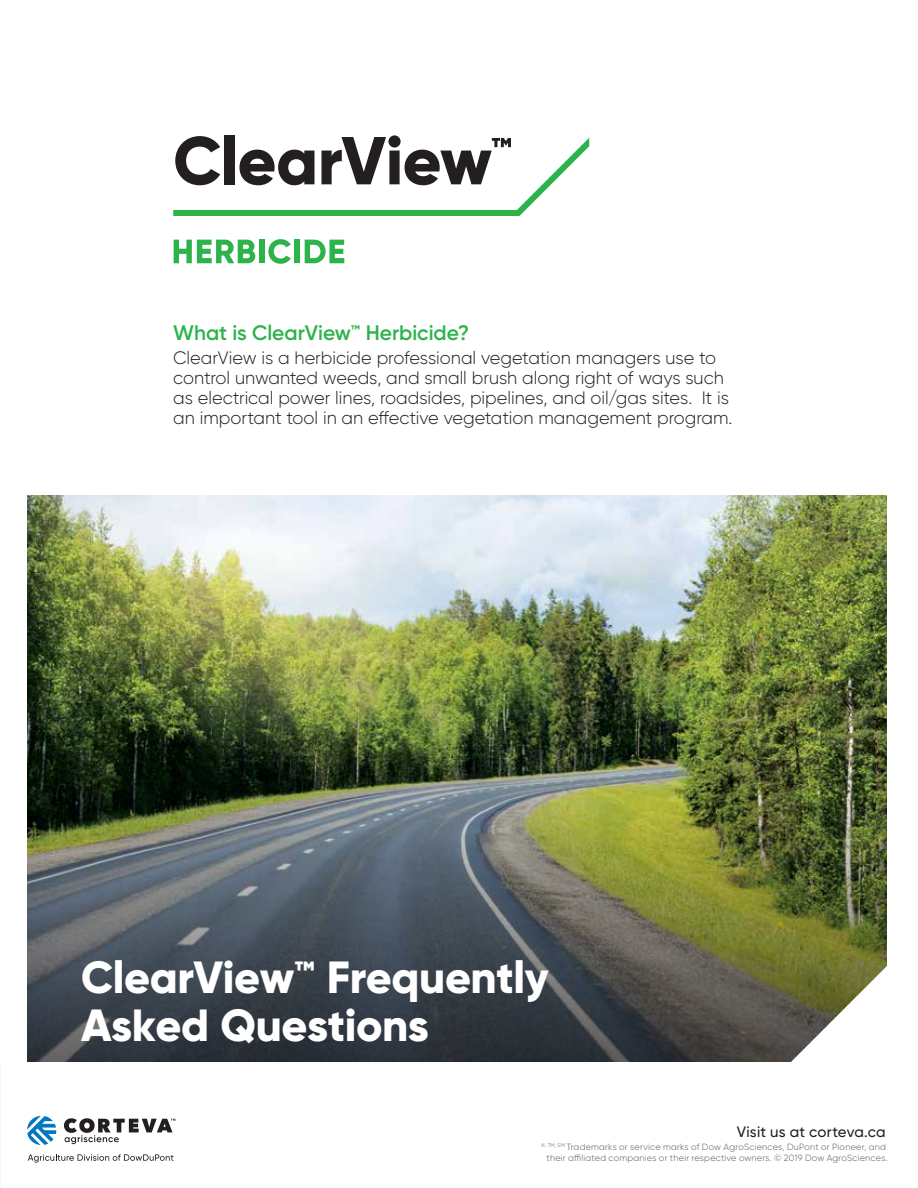
<style>
.page{position:relative;width:918px;height:1188px;background:#fff}
.page>*{position:absolute;margin:0;border:0;box-sizing:border-box;transform-origin:0 0}
.t1{font:800 45px/48px "Gilroy";letter-spacing:-.01em;color:#fff}
.t2{font:600 21px "Gilroy";color:#2cb34a}
.t3{font:300 18px/20.2px "Gilroy";letter-spacing:-.005em;color:#231f20}
.t4{font:500 15px "Gilroy";letter-spacing:.015em;color:#231f20}
.t5{font:300 9px/10.8px "Gilroy";letter-spacing:.025em;color:#58595b;text-align:right}
</style>
<div class="page">
<img style="left:27px;top:495px;width:859px;height:247px">
<img style="left:27px;top:742px;width:859px;height:320px">
<svg style="left:790px;top:964px;width:97px;height:98px"></svg>
<svg style="left:28px;top:1154px;width:145px;height:9px"></svg>
<svg style="left:27px;top:1116px;width:29px;height:29px"></svg>
<svg style="left:64px;top:1118px;width:111px;height:26px"></svg>
<svg style="left:174px;top:240px;width:81px;height:23px"></svg>
<div style="left:259px;top:240px;width:6px;height:23px;background:#2cb34a"></div>
<svg style="left:268px;top:239px;width:23px;height:25px"></svg>
<div style="left:294px;top:240px;width:6px;height:23px;background:#2cb34a"></div>
<svg style="left:305px;top:240px;width:39px;height:23px"></svg>
<svg style="left:173px;top:135px;width:416px;height:81px"></svg>
<p class="t2" style="left:173px;top:320px;width:297px">What is ClearView™ Herbicide?</p>
<p class="t3" style="left:173px;top:347px;width:561px">ClearView is a herbicide professional vegetation managers use to control unwanted weeds, and small brush along right of ways such as electrical power lines, roadsides, pipelines, and oil/gas sites. It is an important tool in an effective vegetation management program.</p>
<h1 class="t1" style="left:81px;top:953px;width:469px">ClearView™ Frequently<br>Asked Questions</h1>
<p class="t4" style="left:737px;top:1122px;width:150px">Visit us at corteva.ca</p>
<p class="t5" style="left:541px;top:1142px;width:348px"><sup>®,</sup> <sup>TM,</sup> <sup>SM</sup> Trademarks or service marks of Dow AgroSciences, DuPont or Pioneer, and their affiliated companies or their respective owners. © 2019 Dow AgroSciences.</p>
</div>
